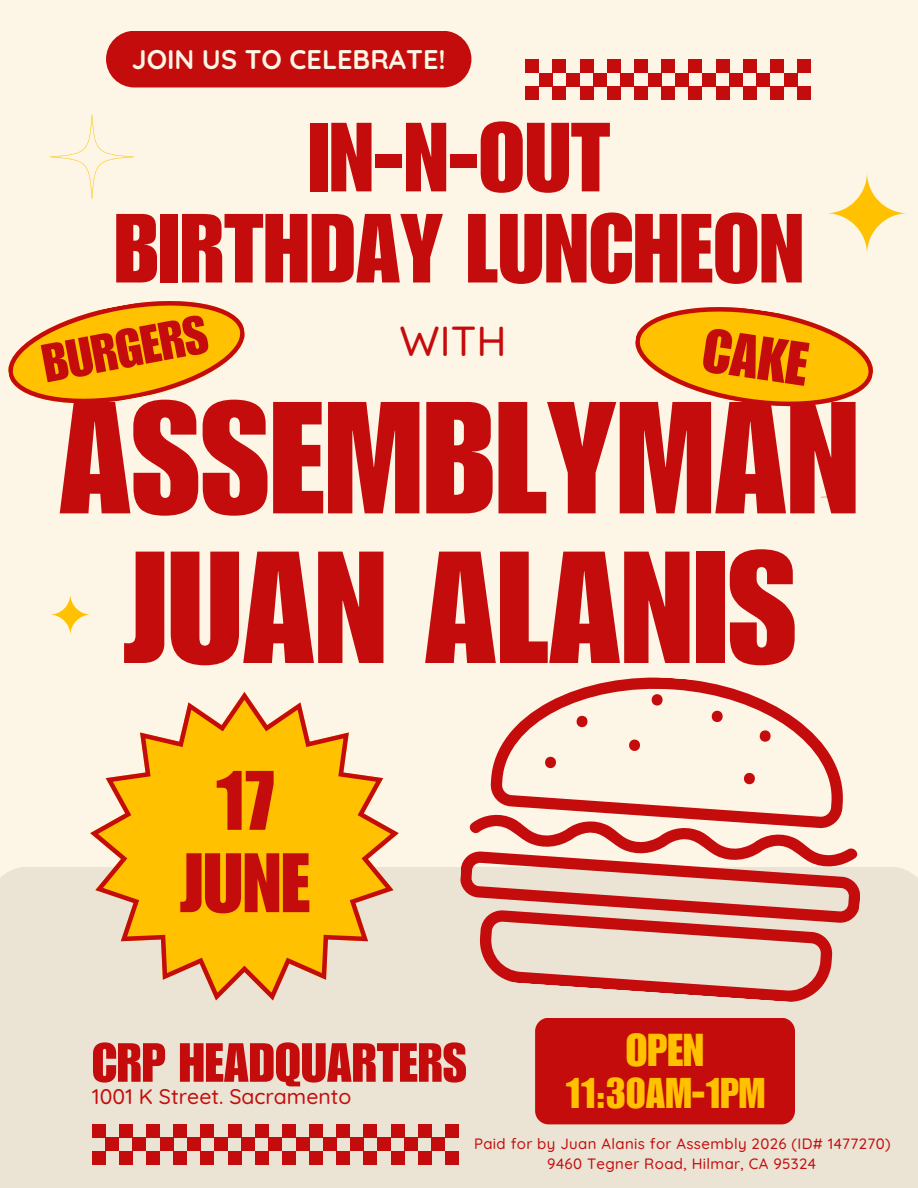
<style>
.page{position:relative;width:918px;height:1188px;background:#fdf5e5}
.page>*{position:absolute;margin:0;border:0;box-sizing:border-box;transform-origin:0 0}
.t1{font:156px/149.7px "Impact LT Std";color:#c40c0c;text-align:center}
.t2{font:96px/91.2px "Impact LT Std";color:#c40c0c;text-align:center}
.t3{font:82.5px "Impact LT Std";color:#c40c0c}
.t4{font:60.45px "Impact LT Std";color:#c40c0c}
.t5{font:54px "Impact LT Std";color:#c40c0c}
.t6{font:52.95px "Impact LT Std";color:#c40c0c}
.t7{font:44.85px "Impact LT Std";color:#ffc100}
.t8{font:500 42px "Quicksand";color:#c40c0c}
.t9{font:41.85px "Impact LT Std";color:#ffc100}
.t10{font:700 27px "Quicksand";color:#fdf5e5}
.t11{font:500 21.15px "Quicksand";color:#c40c0c}
.t12{font:500 15px "Quicksand";letter-spacing:.025em;color:#c40c0c}
</style>
<div class="page">
<div style="left:0;top:867px;width:918px;height:321px;background:#ebe3d4"></div>
<svg style="left:90px;top:692px;width:308px;height:308px"></svg>
<svg style="left:635px;top:307px;width:238px;height:100px"></svg>
<svg style="left:8px;top:301px;width:237px;height:103px"></svg>
<div style="left:106px;top:31px;width:365px;height:56px;background:#c40c0c;border-radius:28px"></div>
<div style="left:535px;top:1018px;width:260px;height:106px;background:#c40c0c;border-radius:14px"></div>
<div style="left:607px;top:59px;width:14px;height:14px;background:#c40c0c"></div>
<div style="left:525px;top:59px;width:14px;height:14px;background:#c40c0c"></div>
<div style="left:607px;top:86px;width:14px;height:14px;background:#c40c0c"></div>
<div style="left:525px;top:86px;width:14px;height:14px;background:#c40c0c"></div>
<div style="left:702px;top:73px;width:14px;height:13px;background:#c40c0c"></div>
<div style="left:797px;top:59px;width:14px;height:14px;background:#c40c0c"></div>
<div style="left:797px;top:86px;width:14px;height:14px;background:#c40c0c"></div>
<div style="left:621px;top:73px;width:13px;height:13px;background:#c40c0c"></div>
<div style="left:539px;top:73px;width:14px;height:13px;background:#c40c0c"></div>
<div style="left:716px;top:59px;width:13px;height:14px;background:#c40c0c"></div>
<div style="left:716px;top:86px;width:13px;height:14px;background:#c40c0c"></div>
<div style="left:634px;top:59px;width:14px;height:14px;background:#c40c0c"></div>
<div style="left:553px;top:59px;width:13px;height:14px;background:#c40c0c"></div>
<div style="left:634px;top:86px;width:14px;height:14px;background:#c40c0c"></div>
<div style="left:553px;top:86px;width:13px;height:14px;background:#c40c0c"></div>
<div style="left:729px;top:73px;width:14px;height:13px;background:#c40c0c"></div>
<div style="left:648px;top:73px;width:13px;height:13px;background:#c40c0c"></div>
<div style="left:566px;top:73px;width:14px;height:13px;background:#c40c0c"></div>
<div style="left:743px;top:59px;width:14px;height:14px;background:#c40c0c"></div>
<div style="left:743px;top:86px;width:14px;height:14px;background:#c40c0c"></div>
<div style="left:675px;top:73px;width:14px;height:13px;background:#c40c0c"></div>
<div style="left:593px;top:73px;width:14px;height:13px;background:#c40c0c"></div>
<div style="left:770px;top:59px;width:14px;height:14px;background:#c40c0c"></div>
<div style="left:770px;top:86px;width:14px;height:14px;background:#c40c0c"></div>
<div style="left:661px;top:59px;width:14px;height:14px;background:#c40c0c"></div>
<div style="left:580px;top:59px;width:13px;height:14px;background:#c40c0c"></div>
<div style="left:661px;top:86px;width:14px;height:14px;background:#c40c0c"></div>
<div style="left:580px;top:86px;width:13px;height:14px;background:#c40c0c"></div>
<div style="left:757px;top:73px;width:13px;height:13px;background:#c40c0c"></div>
<div style="left:689px;top:59px;width:13px;height:14px;background:#c40c0c"></div>
<div style="left:689px;top:86px;width:13px;height:14px;background:#c40c0c"></div>
<div style="left:784px;top:73px;width:13px;height:13px;background:#c40c0c"></div>
<div style="left:92px;top:1124px;width:13px;height:13px;background:#c40c0c"></div>
<div style="left:92px;top:1151px;width:13px;height:14px;background:#c40c0c"></div>
<div style="left:187px;top:1137px;width:14px;height:14px;background:#c40c0c"></div>
<div style="left:282px;top:1124px;width:14px;height:13px;background:#c40c0c"></div>
<div style="left:282px;top:1151px;width:14px;height:14px;background:#c40c0c"></div>
<div style="left:105px;top:1137px;width:14px;height:14px;background:#c40c0c"></div>
<div style="left:201px;top:1124px;width:13px;height:13px;background:#c40c0c"></div>
<div style="left:201px;top:1151px;width:13px;height:14px;background:#c40c0c"></div>
<div style="left:296px;top:1137px;width:13px;height:14px;background:#c40c0c"></div>
<div style="left:119px;top:1124px;width:14px;height:13px;background:#c40c0c"></div>
<div style="left:119px;top:1151px;width:14px;height:14px;background:#c40c0c"></div>
<div style="left:214px;top:1137px;width:14px;height:14px;background:#c40c0c"></div>
<div style="left:309px;top:1124px;width:14px;height:13px;background:#c40c0c"></div>
<div style="left:309px;top:1151px;width:14px;height:14px;background:#c40c0c"></div>
<div style="left:133px;top:1137px;width:13px;height:14px;background:#c40c0c"></div>
<div style="left:228px;top:1124px;width:13px;height:13px;background:#c40c0c"></div>
<div style="left:228px;top:1151px;width:13px;height:14px;background:#c40c0c"></div>
<div style="left:323px;top:1137px;width:13px;height:14px;background:#c40c0c"></div>
<div style="left:160px;top:1137px;width:13px;height:14px;background:#c40c0c"></div>
<div style="left:255px;top:1124px;width:14px;height:13px;background:#c40c0c"></div>
<div style="left:255px;top:1151px;width:14px;height:14px;background:#c40c0c"></div>
<div style="left:350px;top:1137px;width:14px;height:14px;background:#c40c0c"></div>
<div style="left:377px;top:1137px;width:14px;height:14px;background:#c40c0c"></div>
<div style="left:391px;top:1124px;width:13px;height:13px;background:#c40c0c"></div>
<div style="left:391px;top:1151px;width:13px;height:14px;background:#c40c0c"></div>
<div style="left:418px;top:1124px;width:14px;height:13px;background:#c40c0c"></div>
<div style="left:445px;top:1124px;width:14px;height:13px;background:#c40c0c"></div>
<div style="left:418px;top:1151px;width:14px;height:14px;background:#c40c0c"></div>
<div style="left:445px;top:1151px;width:14px;height:14px;background:#c40c0c"></div>
<div style="left:404px;top:1137px;width:14px;height:14px;background:#c40c0c"></div>
<div style="left:432px;top:1137px;width:13px;height:14px;background:#c40c0c"></div>
<div style="left:146px;top:1124px;width:14px;height:13px;background:#c40c0c"></div>
<div style="left:146px;top:1151px;width:14px;height:14px;background:#c40c0c"></div>
<div style="left:241px;top:1137px;width:14px;height:14px;background:#c40c0c"></div>
<div style="left:336px;top:1124px;width:14px;height:13px;background:#c40c0c"></div>
<div style="left:336px;top:1151px;width:14px;height:14px;background:#c40c0c"></div>
<div style="left:173px;top:1124px;width:14px;height:13px;background:#c40c0c"></div>
<div style="left:173px;top:1151px;width:14px;height:14px;background:#c40c0c"></div>
<div style="left:269px;top:1137px;width:13px;height:14px;background:#c40c0c"></div>
<div style="left:364px;top:1124px;width:13px;height:13px;background:#c40c0c"></div>
<div style="left:364px;top:1151px;width:13px;height:14px;background:#c40c0c"></div>
<svg style="left:50px;top:115px;width:84px;height:84px"></svg>
<svg style="left:821px;top:482px;width:30px;height:30px"></svg>
<svg style="left:826px;top:172px;width:82px;height:82px"></svg>
<svg style="left:50px;top:594px;width:41px;height:41px"></svg>
<svg style="left:453px;top:677px;width:421px;height:329px"></svg>
<p class="t10" style="left:132px;top:42px;width:315px">JOIN US TO CELEBRATE!</p>
<p class="t2" style="left:114px;top:125px;width:691px">IN-N-OUT<br>BIRTHDAY LUNCHEON</p>
<h6 class="t6" style="left:39px;top:346px;width:168px;rotate:-11deg">BURGERS</h6>
<h5 class="t8" style="left:400px;top:314px;width:109px">WITH</h5>
<h1 class="t4" style="left:706px;top:328px;width:107px;rotate:8deg">CAKE</h1>
<p class="t1" style="left:59px;top:405px;width:802px">ASSEMBLYMAN<br>JUAN ALANIS</p>
<h2 class="t3" style="left:214px;top:771px;width:63px">17</h2>
<p class="t3" style="left:179px;top:853px;width:133px">JUNE</p>
<p class="t5" style="left:92px;top:1043px;width:376px">CRP HEADQUARTERS</p>
<h5 class="t7" style="left:626px;top:1034px;width:80px">OPEN</h5>
<h4 class="t9" style="left:565px;top:1078px;width:202px">11:30AM-1PM</h4>
<p class="t11" style="left:92px;top:1082px;width:261px">1001 K Street. Sacramento</p>
<p class="t12" style="left:474px;top:1134px;width:418px">Paid for by Juan Alanis for Assembly 2026 (ID# 1477270)</p>
<h3 class="t12" style="left:547px;top:1154px;width:270px">9460 Tegner Road, Hilmar, CA 95324</h3>
</div>
